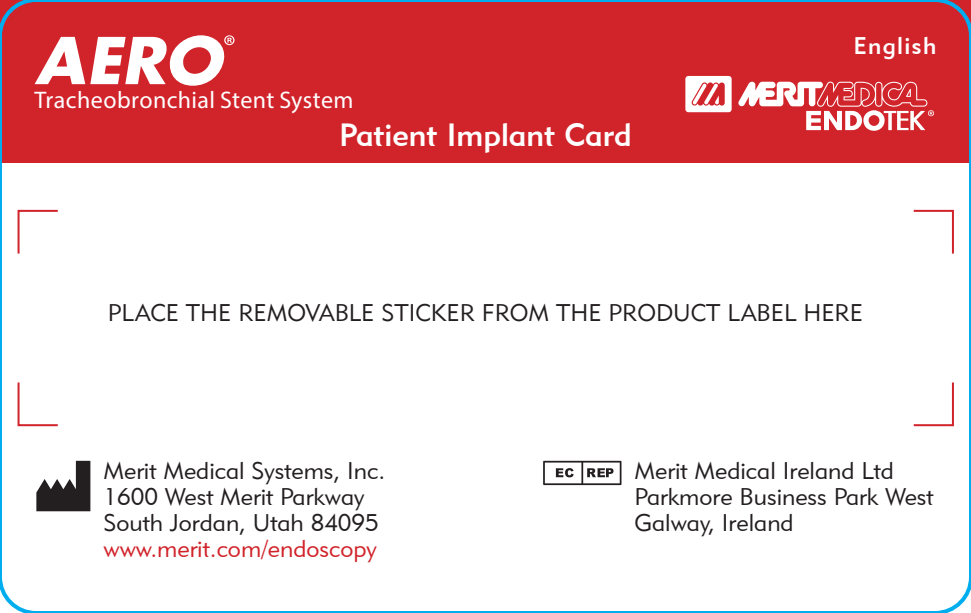
<style>
.page{position:relative;width:971px;height:613px;background:#fff}
.page>*{position:absolute;margin:0;border:0;box-sizing:border-box;transform-origin:0 0}
.t1{font:32px "Geometric 415 BT Medium A";color:#fff}
.t2{font:24px "Geometric 415 BT Lite A";color:#231f20}
.t3{font:24px "Myriad Pro";letter-spacing:.015em;color:#fff}
.t4{font:24px "Geometric 415 BT Lite A";color:#d1232a}
.t5{font:24px "Geometric 415 BT Medium A";letter-spacing:.05em;color:#fff}
</style>
<div class="page">
<div style="left:0;top:0;width:971px;height:162px;background:#d1232a"></div>
<svg style="left:738px;top:81px;width:196px;height:50px"></svg>
<svg style="left:685px;top:76px;width:46px;height:36px"></svg>
<svg style="left:17px;top:209px;width:41px;height:45px"></svg>
<svg style="left:913px;top:209px;width:41px;height:45px"></svg>
<svg style="left:17px;top:382px;width:41px;height:45px"></svg>
<svg style="left:913px;top:382px;width:41px;height:45px"></svg>
<svg style="left:35px;top:35px;width:199px;height:51px"></svg>
<svg style="left:36px;top:460px;width:54px;height:51px"></svg>
<svg style="left:543px;top:460px;width:78px;height:24px"></svg>
<div style="left:0;top:0;width:971px;height:612px;border:4px solid #00aeef;border-radius:36px"></div>
<p class="t3" style="left:35px;top:85px;width:320px">Tracheobronchial Stent System</p>
<p class="t1" style="left:339px;top:115px;width:294px">Patient Implant Card</p>
<p class="t5" style="left:853px;top:31px;width:84px">English</p>
<p class="t2" style="left:108px;top:298px;width:756px">PLACE THE REMOVABLE STICKER FROM THE PRODUCT LABEL HERE</p>
<p class="t2" style="left:103px;top:455px;width:283px">Merit Medical Systems, Inc.</p>
<p class="t2" style="left:103px;top:481px;width:262px">1600 West Merit Parkway</p>
<p class="t2" style="left:103px;top:507px;width:277px">South Jordan, Utah 84095</p>
<p class="t4" style="left:103px;top:533px;width:275px">www.merit.com/endoscopy</p>
<p class="t2" style="left:634px;top:455px;width:261px">Merit Medical Ireland Ltd</p>
<p class="t2" style="left:634px;top:481px;width:300px">Parkmore Business Park West</p>
<p class="t2" style="left:634px;top:507px;width:161px">Galway, Ireland</p>
</div>
